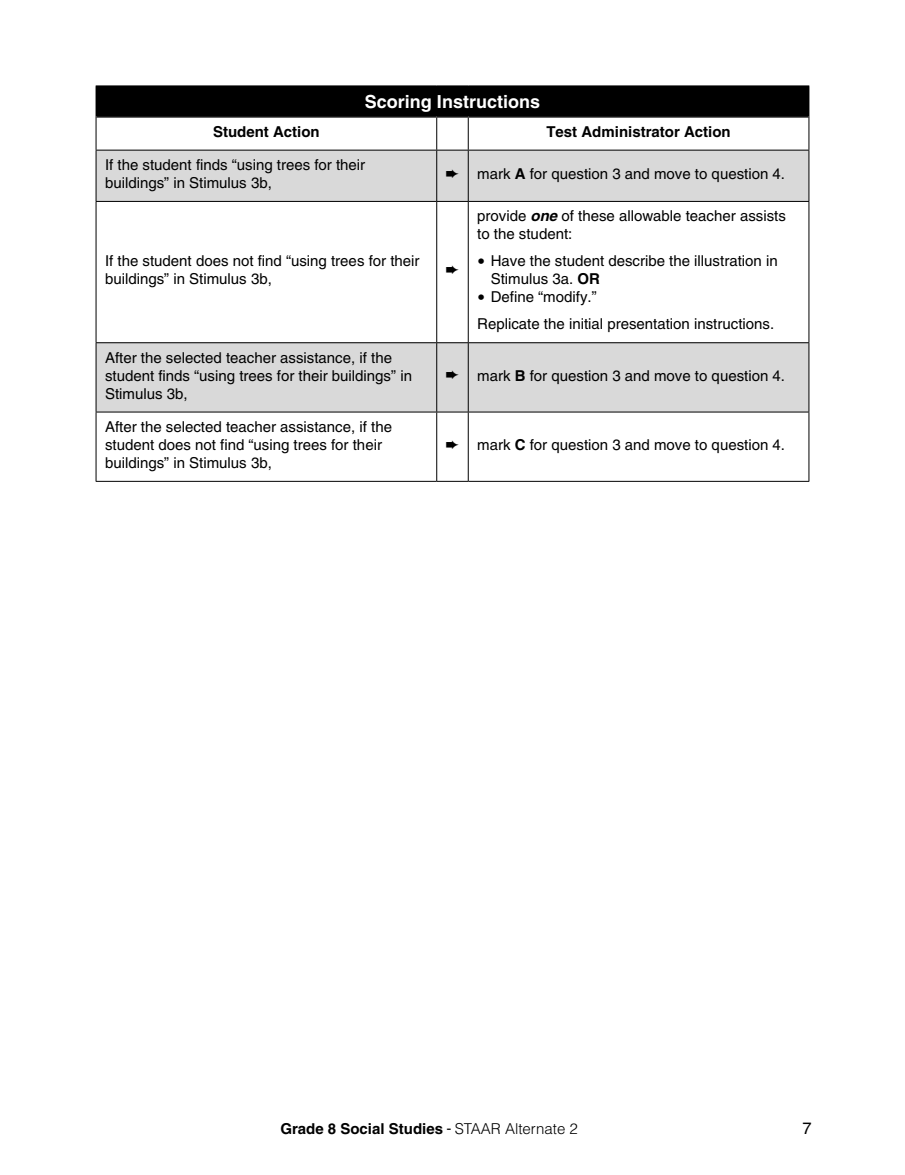
<style>
.page{position:relative;width:905px;height:1175px;background:#fff}
.page>*{position:absolute;margin:0;border:0;box-sizing:border-box;transform-origin:0 0}
.t1{font:700 18px "Helvetica LT Pro";color:#fff}
.t2{font:16.5px "Helvetica LT Pro";color:#000}
.t3{font:15px/18px "Helvetica LT Pro";color:#000}
.t4{font:700 15px "Helvetica LT Pro";color:#000}
.s1{font-weight:700}
.s2{font-weight:700;font-style:italic}
.s3{font-family:"Verdana Pro"}
.s4{font-weight:400;font-stretch:condensed}
.s5{font-weight:300}
</style>
<div class="page">
<div style="left:96px;top:86px;width:712px;height:31px;background:#000"></div>
<div style="left:96px;top:150px;width:340px;height:51px;background:#d9d9d9"></div>
<div style="left:436px;top:150px;width:32px;height:51px;background:#d9d9d9"></div>
<div style="left:468px;top:150px;width:340px;height:51px;background:#d9d9d9"></div>
<div style="left:96px;top:343px;width:340px;height:69px;background:#d9d9d9"></div>
<div style="left:436px;top:343px;width:32px;height:69px;background:#d9d9d9"></div>
<div style="left:468px;top:343px;width:340px;height:69px;background:#d9d9d9"></div>
<hr style="left:808px;top:86px;width:1px;height:31px;background:#000">
<hr style="left:96px;top:117px;width:1px;height:33px;background:#000">
<hr style="left:436px;top:118px;width:1px;height:32px;background:#000">
<hr style="left:468px;top:118px;width:1px;height:32px;background:#000">
<hr style="left:808px;top:117px;width:1px;height:33px;background:#000">
<hr style="left:96px;top:150px;width:340px;height:1px;background:#000">
<hr style="left:96px;top:150px;width:1px;height:51px;background:#000">
<hr style="left:436px;top:150px;width:32px;height:1px;background:#000">
<hr style="left:436px;top:150px;width:1px;height:51px;background:#000">
<hr style="left:468px;top:150px;width:341px;height:1px;background:#000">
<hr style="left:468px;top:150px;width:1px;height:51px;background:#000">
<hr style="left:808px;top:150px;width:1px;height:51px;background:#000">
<hr style="left:96px;top:201px;width:340px;height:1px;background:#000">
<hr style="left:96px;top:202px;width:1px;height:140px;background:#000">
<hr style="left:436px;top:201px;width:32px;height:1px;background:#000">
<hr style="left:436px;top:202px;width:1px;height:140px;background:#000">
<hr style="left:468px;top:201px;width:341px;height:1px;background:#000">
<hr style="left:468px;top:202px;width:1px;height:140px;background:#000">
<hr style="left:808px;top:202px;width:1px;height:140px;background:#000">
<hr style="left:96px;top:342px;width:340px;height:1px;background:#000">
<hr style="left:96px;top:343px;width:1px;height:69px;background:#000">
<hr style="left:436px;top:342px;width:32px;height:1px;background:#000">
<hr style="left:436px;top:343px;width:1px;height:69px;background:#000">
<hr style="left:468px;top:342px;width:341px;height:1px;background:#000">
<hr style="left:468px;top:343px;width:1px;height:69px;background:#000">
<hr style="left:808px;top:343px;width:1px;height:69px;background:#000">
<hr style="left:96px;top:412px;width:340px;height:1px;background:#000">
<hr style="left:96px;top:412px;width:1px;height:69px;background:#000">
<hr style="left:436px;top:412px;width:32px;height:1px;background:#000">
<hr style="left:436px;top:412px;width:1px;height:69px;background:#000">
<hr style="left:468px;top:412px;width:341px;height:1px;background:#000">
<hr style="left:468px;top:412px;width:1px;height:69px;background:#000">
<hr style="left:808px;top:412px;width:1px;height:69px;background:#000">
<hr style="left:96px;top:481px;width:340px;height:1px;background:#000">
<hr style="left:436px;top:481px;width:32px;height:1px;background:#000">
<hr style="left:468px;top:481px;width:341px;height:1px;background:#000">
<hr style="left:96px;top:116px;width:340px;height:2px;background:#000">
<hr style="left:436px;top:116px;width:32px;height:2px;background:#000">
<hr style="left:468px;top:116px;width:340px;height:2px;background:#000">
<h5 class="t1" style="left:365px;top:90px;width:177px">Scoring Instructions</h5>
<p class="t4" style="left:213px;top:122px;width:108px">Student Action</p>
<p class="t4" style="left:546px;top:122px;width:186px">Test Administrator Action</p>
<p class="t3" style="left:105px;top:156px;width:262px">If the student finds “using trees for their buildings” in Stimulus 3b,</p>
<p class="t3" style="left:477px;top:165px;width:309px">mark <span class="s1">A</span> for question 3 and move to question 4.</p>
<p class="t3" style="left:105px;top:252px;width:316px">If the student does not find “using trees for their buildings” in Stimulus 3b,</p>
<p class="t3" style="left:105px;top:348px;width:308px">After the selected teacher assistance, if the student finds “using trees for their buildings” in<br>Stimulus 3b,</p>
<p class="t3" style="left:105px;top:417px;width:288px">After the selected teacher assistance, if the student does not find “using trees for their buildings” in Stimulus 3b,</p>
<p class="t3" style="left:477px;top:207px;width:310px">provide <span class="s2">one</span> of these allowable teacher assists to the student:</p>
<p class="t3" style="left:490px;top:252px;width:288px;text-indent:-14px"><span class="s3">•</span> Have the student describe the illustration in<br>Stimulus 3a. <span class="s1">OR</span></p>
<p class="t3" style="left:477px;top:283px;width:298px;line-height:27px"><span class="s3">•</span> Define “modify.”<br>Replicate the initial presentation instructions.</p>
<p class="t3" style="left:477px;top:366px;width:309px">mark <span class="s1">B</span> for question 3 and move to question 4.</p>
<p class="t3" style="left:477px;top:435px;width:309px">mark <span class="s1">C</span> for question 3 and move to question 4.</p>
<p class="t4" style="left:280px;top:1119px;width:299px">Grade 8 Social Studies <span class="s4">-</span> <span class="s5">STAAR Alternate 2</span></p>
<p class="t2" style="left:802px;top:1118px;width:11px">7</p>
</div>
